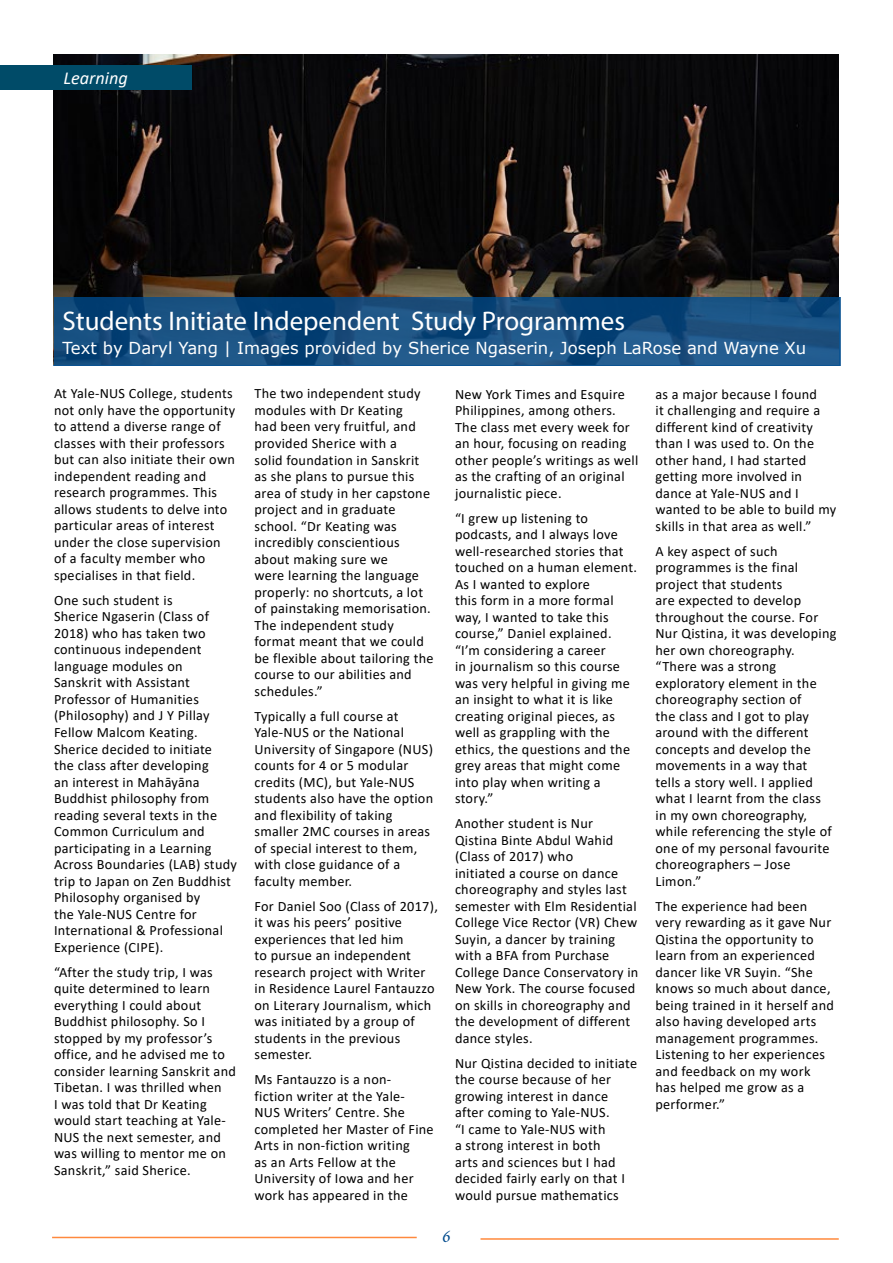
<style>
.page{position:relative;width:893px;height:1263px;background:#fff}
.page>*{position:absolute;margin:0;border:0;box-sizing:border-box;transform-origin:0 0}
.t1{font:27px "Myriad Pro";color:#fff}
.t2{font:italic 18.3px "Calibri";color:#fff}
.t3{font:italic 18px "Yale Design";color:#004b8d}
.t4{font:16.5px "Verdana";color:#fff}
.t5{font:14.25px/16.5px "Calibri";letter-spacing:.02em;color:#000}
</style>
<div class="page">
<hr style="left:52px;top:1237px;width:365px;height:1px;background:#ff893d">
<hr style="left:480px;top:1238px;width:359px;height:2px;background:#ff893d">
<img style="left:53px;top:55px;width:786px;height:310px">
<svg style="left:54px;top:298px;width:787px;height:68px;background:#164e80"></svg>
<div style="left:0;top:65px;width:191px;height:25px;background:#004b68"></div>
<p class="t2" style="left:63px;top:65px;width:66px">Learning</p>
<h1 class="t1" style="left:63px;top:304px;width:564px">Students Initiate Independent Study Programmes</h1>
<p class="t4" style="left:63px;top:336px;width:745px">Text by Daryl Yang | Images provided by Sherice Ngaserin, Joseph LaRose and Wayne Xu</p>
<h1 class="t1" style="left:63px;top:308px;width:556px">Building a healthier and fitter College community</h1>
<p class="t4" style="left:63px;top:340px;width:275px">Text and Image by Melissa Wang</p>
<p class="t5" style="left:54px;top:385px;width:183px">At Yale-NUS College, students not only have the opportunity to attend a diverse range of classes with their professors but can also initiate their own independent reading and research programmes. This allows students to delve into particular areas of interest under the close supervision of a faculty member who specialises in that field.</p>
<p class="t5" style="left:54px;top:592px;width:184px">One such student is<br>Sherice Ngaserin (Class of<br>2018) who has taken two continuous independent language modules on<br>Sanskrit with Assistant<br>Professor of Humanities (Philosophy) and J Y Pillay<br>Fellow Malcom Keating.<br>Sherice decided to initiate<br>the class after developing<br>an interest in Mahāyāna<br>Buddhist philosophy from reading several texts in the<br>Common Curriculum and participating in a Learning<br>Across Boundaries (LAB) study trip to Japan on Zen Buddhist<br>Philosophy organised by<br>the Yale-NUS Centre for<br>International &amp; Professional<br>Experience (CIPE).</p>
<p class="t5" style="left:54px;top:963px;width:184px">“After the study trip, I was quite determined to learn everything I could about<br>Buddhist philosophy. So I stopped by my professor’s office, and he advised me to consider learning Sanskrit and<br>Tibetan. I was thrilled when<br>I was told that Dr Keating would start teaching at Yale-<br>NUS the next semester, and was willing to mentor me on<br>Sanskrit,” said Sherice.</p>
<p class="t5" style="left:254px;top:385px;width:181px">The two independent study modules with Dr Keating<br>had been very fruitful, and provided Sherice with a<br>solid foundation in Sanskrit as she plans to pursue this area of study in her capstone project and in graduate school. “Dr Keating was incredibly conscientious about making sure we<br>were learning the language properly: no shortcuts, a lot of painstaking memorisation.<br>The independent study format meant that we could be flexible about tailoring the course to our abilities and schedules.”</p>
<p class="t5" style="left:254px;top:707px;width:180px">Typically a full course at<br>Yale-NUS or the National<br>University of Singapore (NUS) counts for 4 or 5 modular credits (MC), but Yale-NUS students also have the option and flexibility of taking smaller 2MC courses in areas of special interest to them, with close guidance of a faculty member.</p>
<p class="t5" style="left:254px;top:897px;width:185px">For Daniel Soo (Class of 2017), it was his peers’ positive experiences that led him<br>to pursue an independent research project with Writer in Residence Laurel Fantauzzo on Literary Journalism, which was initiated by a group of students in the previous semester.</p>
<p class="t5" style="left:254px;top:1071px;width:181px">Ms Fantauzzo is a non-<br>fiction writer at the Yale-<br>NUS Writers’ Centre. She completed her Master of Fine<br>Arts in non-fiction writing<br>as an Arts Fellow at the<br>University of Iowa and her work has appeared in the</p>
<p class="t5" style="left:455px;top:385px;width:185px">New York Times and Esquire<br>Philippines, among others.<br>The class met every week for an hour, focusing on reading other people’s writings as well as the crafting of an original journalistic piece.</p>
<p class="t5" style="left:455px;top:509px;width:184px">“I grew up listening to podcasts, and I always love well-researched stories that touched on a human element.<br>As I wanted to explore<br>this form in a more formal way, I wanted to take this course,” Daniel explained. “I’m considering a career<br>in journalism so this course was very helpful in giving me an insight to what it is like creating original pieces, as well as grappling with the ethics, the questions and the grey areas that might come into play when writing a story.”</p>
<p class="t5" style="left:455px;top:815px;width:185px">Another student is Nur<br>Qistina Binte Abdul Wahid (Class of 2017) who<br>initiated a course on dance choreography and styles last semester with Elm Residential<br>College Vice Rector (VR) Chew<br>Suyin, a dancer by training with a BFA from Purchase<br>College Dance Conservatory in<br>New York. The course focused on skills in choreography and the development of different dance styles.</p>
<p class="t5" style="left:455px;top:1054px;width:184px">Nur Qistina decided to initiate the course because of her growing interest in dance after coming to Yale-NUS.<br>“I came to Yale-NUS with<br>a strong interest in both<br>arts and sciences but I had decided fairly early on that I would pursue mathematics</p>
<p class="t3" style="left:442px;top:1226px;width:10px">6</p>
<p class="t5" style="left:655px;top:385px;width:182px">as a major because I found<br>it challenging and require a different kind of creativity than I was used to. On the other hand, I had started getting more involved in dance at Yale-NUS and I wanted to be able to build my skills in that area as well.”</p>
<p class="t5" style="left:655px;top:542px;width:183px">A key aspect of such programmes is the final project that students<br>are expected to develop throughout the course. For<br>Nur Qistina, it was developing her own choreography. “There was a strong exploratory element in the choreography section of<br>the class and I got to play around with the different concepts and develop the movements in a way that<br>tells a story well. I applied what I learnt from the class<br>in my own choreography, while referencing the style of one of my personal favourite choreographers – Jose<br>Limon.”</p>
<p class="t5" style="left:655px;top:897px;width:180px">The experience had been very rewarding as it gave Nur<br>Qistina the opportunity to learn from an experienced dancer like VR Suyin. “She knows so much about dance, being trained in it herself and also having developed arts management programmes.<br>Listening to her experiences and feedback on my work has helped me grow as a performer.”</p>
</div>
